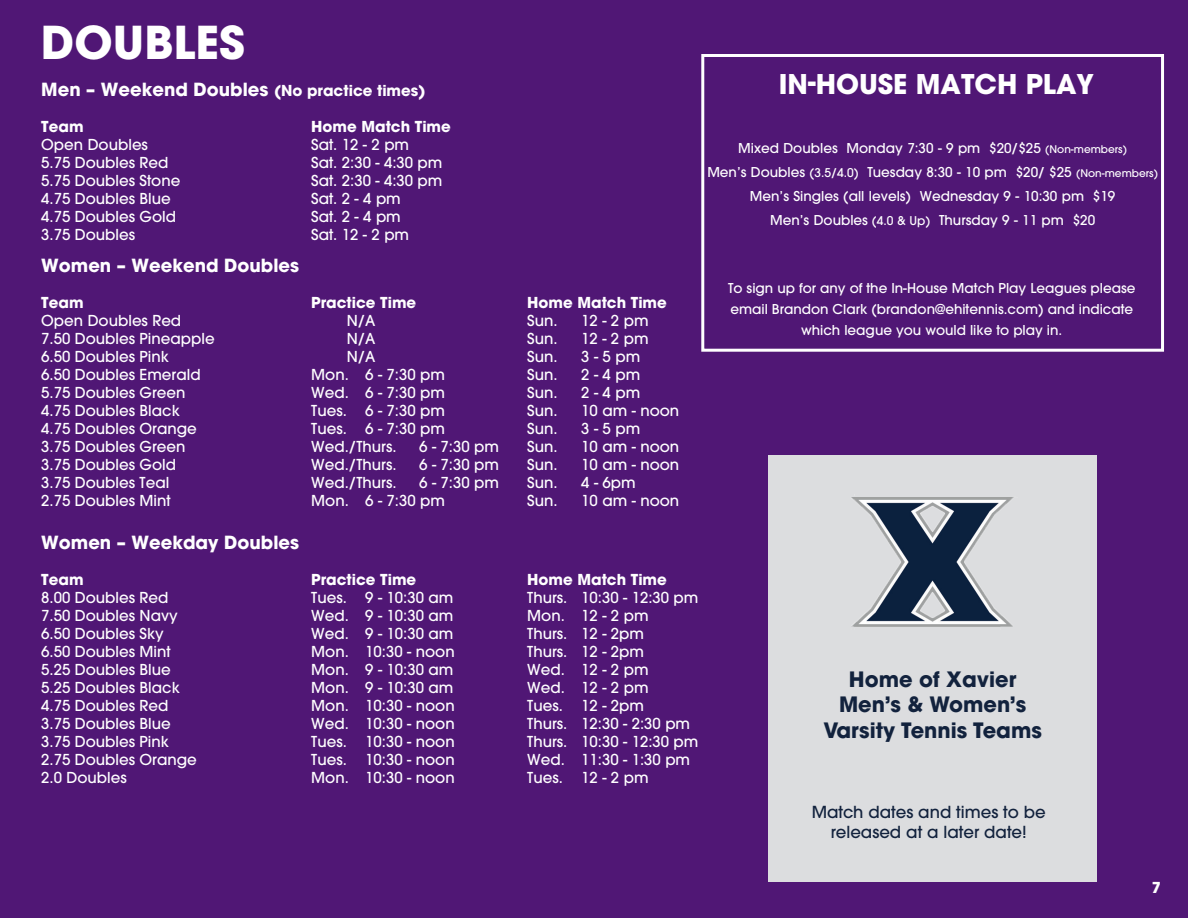
<style>
.page{position:relative;width:1188px;height:918px;background:#501775}
.page>*{position:absolute;margin:0;border:0;box-sizing:border-box;transform-origin:0 0}
.t1{font:700 45px "ITC Avant Garde Pro";color:#fff}
.t2{font:700 27px "ITC Avant Garde Pro";color:#fff}
.t3{font:700 21px/25.2px "ITC Avant Garde Pro";color:#12223d;text-align:center}
.t4{font:700 18px "ITC Avant Garde Pro";color:#fff}
.t5{font:500 16.5px/19.8px "ITC Avant Garde Pro";color:#12223d;text-align:center}
.t6{font:500 15px "ITC Avant Garde Pro";color:#fff}
.t7{font:700 15px "ITC Avant Garde Pro";color:#fff}
.t8{font:500 13.5px/24px "ITC Avant Garde Pro";color:#fff;text-align:center}
.s1{font-size:15px}
.s2{font-size:10.5px}
.s3{font-size:12px}
</style>
<div class="page">
<div style="left:701px;top:54px;width:463px;height:298px;border:3px solid #fff"></div>
<div style="left:769px;top:456px;width:328px;height:426px;background:#dcdddf"></div>
<img style="left:851px;top:497px;width:163px;height:130px">
<h1 class="t1" style="left:41px;top:13px;width:205px">DOUBLES</h1>
<p class="t4" style="left:41px;top:77px;width:386px">Men – Weekend Doubles <span class="s1">(No practice times)</span></p>
<p class="t7" style="left:41px;top:116px;width:44px">Team</p>
<p class="t7" style="left:311px;top:116px;width:141px">Home Match Time</p>
<p class="t6" style="left:41px;top:135px;width:108px">Open Doubles</p>
<p class="t6" style="left:311px;top:135px;width:99px">Sat. 12 - 2 pm</p>
<p class="t6" style="left:41px;top:153px;width:129px">5.75 Doubles Red</p>
<p class="t6" style="left:311px;top:153px;width:133px">Sat. 2:30 - 4:30 pm</p>
<p class="t6" style="left:41px;top:171px;width:141px">5.75 Doubles Stone</p>
<p class="t6" style="left:311px;top:171px;width:133px">Sat. 2:30 - 4:30 pm</p>
<p class="t6" style="left:41px;top:189px;width:131px">4.75 Doubles Blue</p>
<p class="t6" style="left:311px;top:189px;width:91px">Sat. 2 - 4 pm</p>
<p class="t6" style="left:41px;top:207px;width:136px">4.75 Doubles Gold</p>
<p class="t6" style="left:311px;top:207px;width:91px">Sat. 2 - 4 pm</p>
<p class="t6" style="left:41px;top:225px;width:95px">3.75 Doubles</p>
<p class="t6" style="left:311px;top:225px;width:99px">Sat. 12 - 2 pm</p>
<p class="t4" style="left:41px;top:253px;width:259px">Women – Weekend Doubles</p>
<p class="t7" style="left:41px;top:292px;width:44px">Team</p>
<p class="t7" style="left:311px;top:292px;width:106px">Practice Time</p>
<p class="t7" style="left:527px;top:292px;width:141px">Home Match Time</p>
<p class="t6" style="left:41px;top:311px;width:142px">Open Doubles Red</p>
<p class="t6" style="left:347px;top:311px;width:30px">N/A</p>
<p class="t6" style="left:527px;top:311px;width:32px">Sun.</p>
<p class="t6" style="left:581px;top:311px;width:69px">12 - 2 pm</p>
<p class="t6" style="left:41px;top:329px;width:175px">7.50 Doubles Pineapple</p>
<p class="t6" style="left:347px;top:329px;width:30px">N/A</p>
<p class="t6" style="left:527px;top:329px;width:32px">Sun.</p>
<p class="t6" style="left:581px;top:329px;width:69px">12 - 2 pm</p>
<p class="t6" style="left:41px;top:347px;width:129px">6.50 Doubles Pink</p>
<p class="t6" style="left:347px;top:347px;width:30px">N/A</p>
<p class="t6" style="left:527px;top:347px;width:32px">Sun.</p>
<p class="t6" style="left:581px;top:347px;width:60px">3 - 5 pm</p>
<p class="t6" style="left:41px;top:365px;width:161px">6.50 Doubles Emerald</p>
<p class="t6" style="left:311px;top:365px;width:135px">Mon. 6 - 7:30 pm</p>
<p class="t6" style="left:527px;top:365px;width:32px">Sun.</p>
<p class="t6" style="left:581px;top:365px;width:60px">2 - 4 pm</p>
<p class="t6" style="left:41px;top:383px;width:146px">5.75 Doubles Green</p>
<p class="t6" style="left:311px;top:383px;width:135px">Wed. 6 - 7:30 pm</p>
<p class="t6" style="left:527px;top:383px;width:32px">Sun.</p>
<p class="t6" style="left:581px;top:383px;width:60px">2 - 4 pm</p>
<p class="t6" style="left:41px;top:401px;width:140px">4.75 Doubles Black</p>
<p class="t6" style="left:311px;top:401px;width:135px">Tues. 6 - 7:30 pm</p>
<p class="t6" style="left:527px;top:401px;width:32px">Sun.</p>
<p class="t6" style="left:581px;top:401px;width:100px">10 am - noon</p>
<p class="t6" style="left:41px;top:419px;width:157px">4.75 Doubles Orange</p>
<p class="t6" style="left:311px;top:419px;width:135px">Tues. 6 - 7:30 pm</p>
<p class="t6" style="left:527px;top:419px;width:32px">Sun.</p>
<p class="t6" style="left:581px;top:419px;width:60px">3 - 5 pm</p>
<p class="t6" style="left:41px;top:437px;width:146px">3.75 Doubles Green</p>
<p class="t6" style="left:311px;top:437px;width:87px">Wed./Thurs.</p>
<p class="t6" style="left:419px;top:437px;width:81px">6 - 7:30 pm</p>
<p class="t6" style="left:527px;top:437px;width:32px">Sun.</p>
<p class="t6" style="left:581px;top:437px;width:100px">10 am - noon</p>
<p class="t6" style="left:41px;top:455px;width:136px">3.75 Doubles Gold</p>
<p class="t6" style="left:311px;top:455px;width:87px">Wed./Thurs.</p>
<p class="t6" style="left:419px;top:455px;width:81px">6 - 7:30 pm</p>
<p class="t6" style="left:527px;top:455px;width:32px">Sun.</p>
<p class="t6" style="left:581px;top:455px;width:100px">10 am - noon</p>
<p class="t6" style="left:41px;top:473px;width:130px">3.75 Doubles Teal</p>
<p class="t6" style="left:311px;top:473px;width:87px">Wed./Thurs.</p>
<p class="t6" style="left:419px;top:473px;width:81px">6 - 7:30 pm</p>
<p class="t6" style="left:527px;top:473px;width:32px">Sun.</p>
<p class="t6" style="left:581px;top:473px;width:56px">4 - 6pm</p>
<p class="t6" style="left:41px;top:491px;width:131px">2.75 Doubles Mint</p>
<p class="t6" style="left:311px;top:491px;width:135px">Mon. 6 - 7:30 pm</p>
<p class="t6" style="left:527px;top:491px;width:32px">Sun.</p>
<p class="t6" style="left:581px;top:491px;width:100px">10 am - noon</p>
<p class="t4" style="left:41px;top:530px;width:259px">Women – Weekday Doubles</p>
<p class="t7" style="left:41px;top:569px;width:44px">Team</p>
<p class="t7" style="left:311px;top:569px;width:106px">Practice Time</p>
<p class="t7" style="left:527px;top:569px;width:141px">Home Match Time</p>
<p class="t6" style="left:41px;top:588px;width:129px">8.00 Doubles Red</p>
<p class="t6" style="left:311px;top:588px;width:144px">Tues. 9 - 10:30 am</p>
<p class="t6" style="left:527px;top:588px;width:173px">Thurs. 10:30 - 12:30 pm</p>
<p class="t6" style="left:41px;top:606px;width:138px">7.50 Doubles Navy</p>
<p class="t6" style="left:311px;top:606px;width:144px">Wed. 9 - 10:30 am</p>
<p class="t6" style="left:527px;top:606px;width:123px">Mon. 12 - 2 pm</p>
<p class="t6" style="left:41px;top:624px;width:124px">6.50 Doubles Sky</p>
<p class="t6" style="left:311px;top:624px;width:144px">Wed. 9 - 10:30 am</p>
<p class="t6" style="left:527px;top:624px;width:118px">Thurs. 12 - 2pm</p>
<p class="t6" style="left:41px;top:642px;width:131px">6.50 Doubles Mint</p>
<p class="t6" style="left:311px;top:642px;width:145px">Mon. 10:30 - noon</p>
<p class="t6" style="left:527px;top:642px;width:118px">Thurs. 12 - 2pm</p>
<p class="t6" style="left:41px;top:660px;width:131px">5.25 Doubles Blue</p>
<p class="t6" style="left:311px;top:660px;width:144px">Mon. 9 - 10:30 am</p>
<p class="t6" style="left:527px;top:660px;width:123px">Wed. 12 - 2 pm</p>
<p class="t6" style="left:41px;top:678px;width:140px">5.25 Doubles Black</p>
<p class="t6" style="left:311px;top:678px;width:144px">Mon. 9 - 10:30 am</p>
<p class="t6" style="left:527px;top:678px;width:123px">Wed. 12 - 2 pm</p>
<p class="t6" style="left:41px;top:696px;width:129px">4.75 Doubles Red</p>
<p class="t6" style="left:311px;top:696px;width:145px">Mon. 10:30 - noon</p>
<p class="t6" style="left:527px;top:696px;width:118px">Tues. 12 - 2pm</p>
<p class="t6" style="left:41px;top:714px;width:131px">3.75 Doubles Blue</p>
<p class="t6" style="left:311px;top:714px;width:145px">Wed. 10:30 - noon</p>
<p class="t6" style="left:527px;top:714px;width:164px">Thurs. 12:30 - 2:30 pm</p>
<p class="t6" style="left:41px;top:732px;width:129px">3.75 Doubles Pink</p>
<p class="t6" style="left:311px;top:732px;width:145px">Tues. 10:30 - noon</p>
<p class="t6" style="left:527px;top:732px;width:173px">Thurs. 10:30 - 12:30 pm</p>
<p class="t6" style="left:41px;top:750px;width:157px">2.75 Doubles Orange</p>
<p class="t6" style="left:311px;top:750px;width:145px">Tues. 10:30 - noon</p>
<p class="t6" style="left:527px;top:750px;width:164px">Wed. 11:30 - 1:30 pm</p>
<p class="t6" style="left:41px;top:768px;width:87px">2.0 Doubles</p>
<p class="t6" style="left:311px;top:768px;width:145px">Mon. 10:30 - noon</p>
<p class="t6" style="left:527px;top:768px;width:123px">Tues. 12 - 2 pm</p>
<h2 class="t2" style="left:779px;top:66px;width:317px">IN-HOUSE MATCH PLAY</h2>
<p class="t8" style="left:707px;top:136px;width:452px">Mixed Doubles Monday 7:30 - 9 pm $20/$25 <span class="s2">(Non-members)<br></span>Men’s Doubles <span class="s3">(3.5/4.0)</span> Tuesday 8:30 - 10 pm $20/ $25 <span class="s2">(Non-members)<br></span>Men’s Singles (all levels) Wednesday 9 - 10:30 pm $19<br>Men’s Doubles <span class="s3">(4.0 &amp; Up)</span> Thursday 9 - 11 pm $20</p>
<p class="t8" style="left:728px;top:277px;width:409px;line-height:21px">To sign up for any of the In-House Match Play Leagues please email Brandon Clark (brandon@ehitennis.com) and indicate which league you would like to play in.</p>
<h3 class="t3" style="left:823px;top:667px;width:220px">Home of Xavier<br>Men’s &amp; Women’s<br>Varsity Tennis Teams</h3>
<p class="t5" style="left:812px;top:802px;width:236px">Match dates and times to be released at a later date!</p>
<p class="t7" style="left:1152px;top:878px;width:11px">7</p>
</div>
